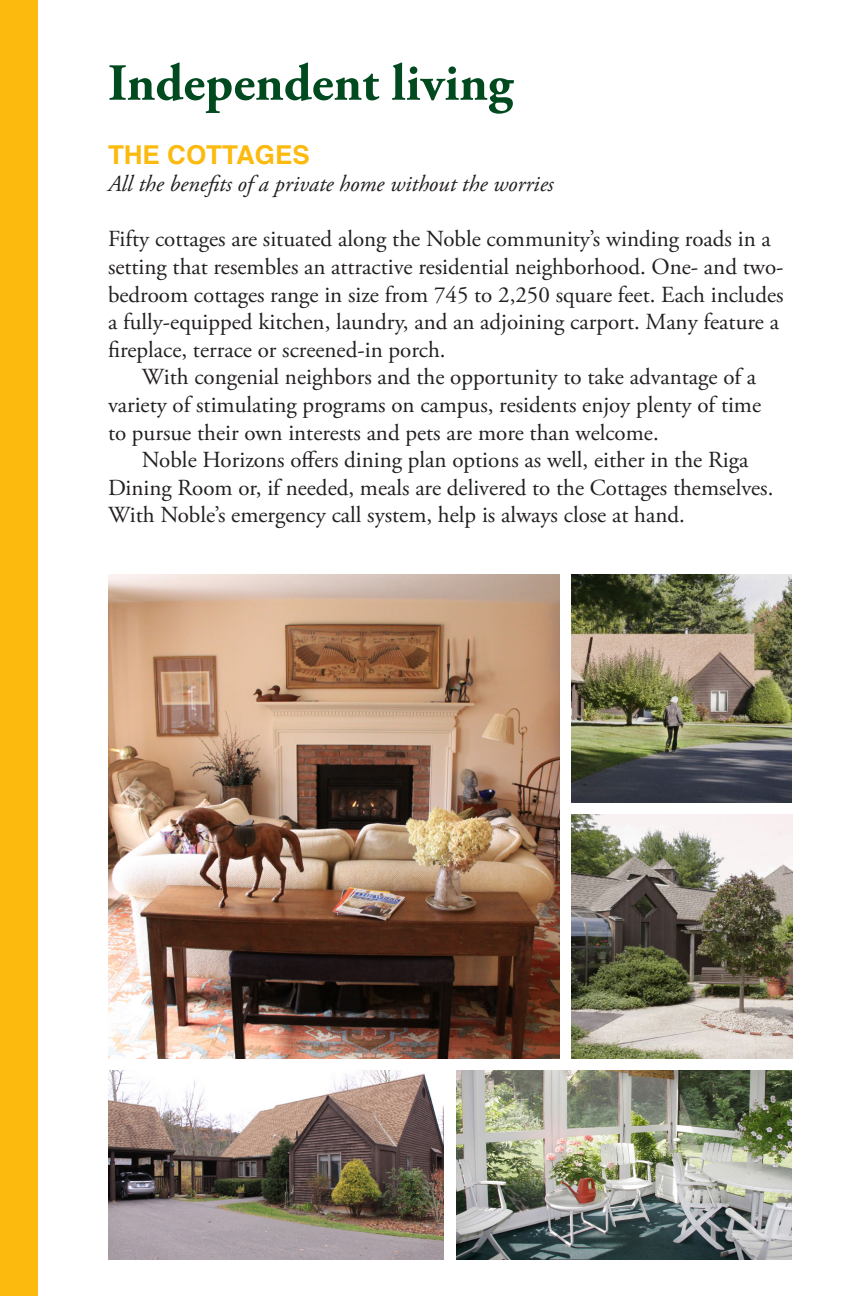
<style>
.page{position:relative;width:864px;height:1296px;background:#fff}
.page>*{position:absolute;margin:0;border:0;box-sizing:border-box;transform-origin:0 0}
.t1{font:700 52px "Adobe Garamond Pro";color:#014a1f}
.t2{font:700 26px "Helvetica";color:#fcba0e}
.t3{font:23px/27.6px "Adobe Garamond Pro";color:#231f20}
.t4{font:italic 23px "Adobe Garamond Pro";color:#231f20}
</style>
<div class="page">
<div style="left:0;top:0;width:37px;height:1296px;background:#fcba0e"></div>
<img style="left:108px;top:1070px;width:336px;height:190px">
<img style="left:456px;top:1070px;width:336px;height:190px">
<img style="left:108px;top:575px;width:451px;height:483px">
<img style="left:571px;top:575px;width:221px;height:228px">
<img style="left:571px;top:815px;width:221px;height:243px">
<p class="t1" style="left:108px;top:53px;width:406px">Independent living</p>
<p class="t2" style="left:108px;top:133px;width:203px">THE COTTAGES</p>
<p class="t4" style="left:108px;top:170px;width:447px">All the benefits of a private home without the worries</p>
<p class="t3" style="left:108px;top:226px;width:677px">Fifty cottages are situated along the Noble community’s winding roads in a setting that resembles an attractive residential neighborhood. One- and two&shy;bedroom cottages range in size from 745 to 2,250 square feet. Each includes a fully-equipped kitchen, laundry, and an adjoining carport. Many feature a fireplace, terrace or screened-in porch.</p>
<p class="t3" style="left:108px;top:364px;width:655px;text-indent:34px">With congenial neighbors and the opportunity to take advantage of a variety of stimulating programs on campus, residents enjoy plenty of time to pursue their own interests and pets are more than welcome.</p>
<p class="t3" style="left:108px;top:447px;width:667px;text-indent:34px">Noble Horizons offers dining plan options as well, either in the Riga<br>Dining Room or, if needed, meals are delivered to the Cottages themselves.<br>With Noble’s emergency call system, help is always close at hand.</p>
</div>
